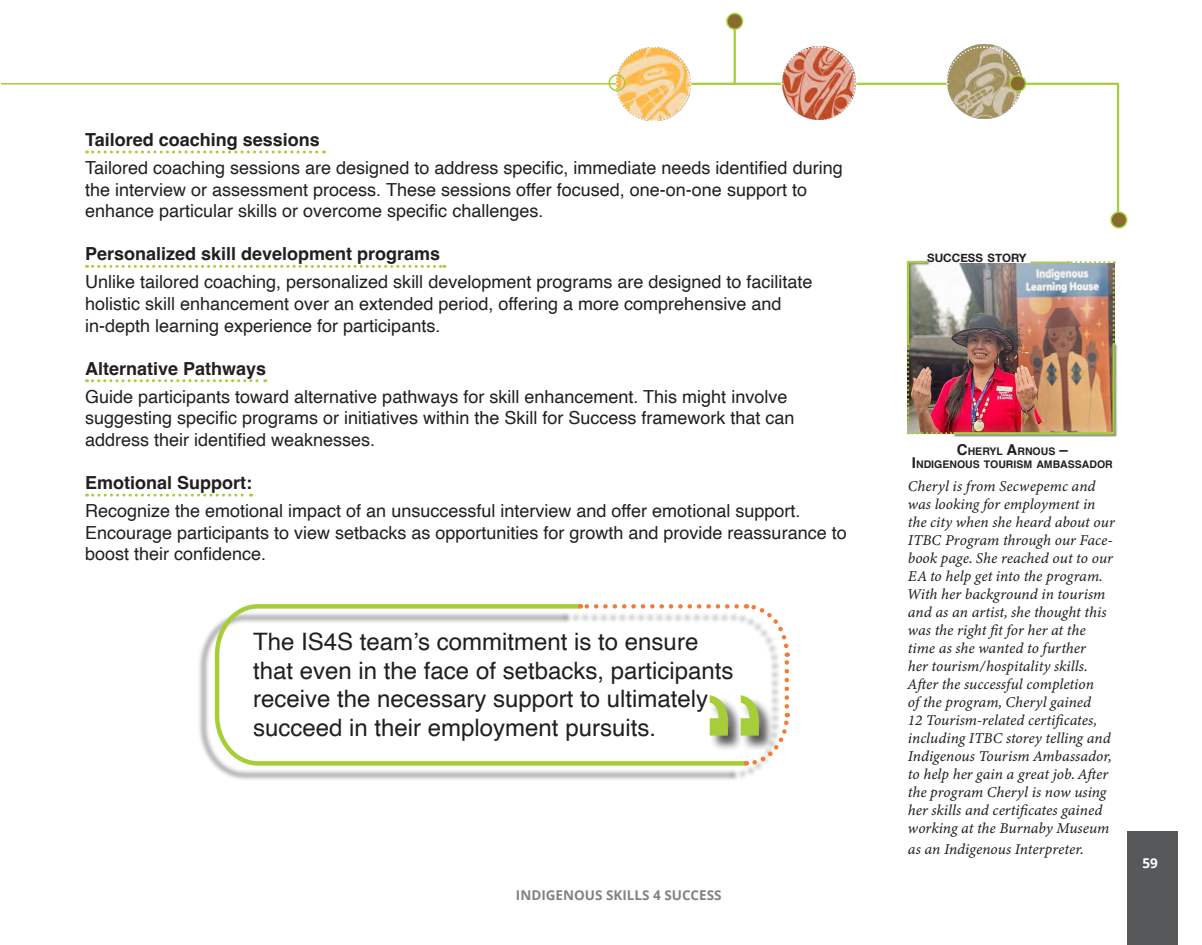
<style>
.page{position:relative;width:1202px;height:945px;background:#fff}
.page>*{position:absolute;margin:0;border:0;box-sizing:border-box;transform-origin:0 0}
.BODT_TEXT_-NO_INDENT{font:24px/28.8px "Helvetica";color:#231f20}
.BODT_TEXT_-NO_INDENT-2{font:18px/21.6px "Helvetica";color:#231f20}
.PHASE_4-3rd_SUB-HEAD{font:700 18px "Helvetica";color:#231f20}
.t1{font:italic 15px/18px "Minion Variable Concept";color:#231f20}
.Text_04_Black{font:700 13.5px "Open Sans";color:#808285}
.Text_04_white{font:700 13.5px "Open Sans";color:#fff}
.t2{font:700 11.55px "Helvetica Neue";color:#231f20}
.t3{font:700 10.5px/13.5px "Helvetica";color:#231f20;text-align:center}
.s1{font-size:15px}
</style>
<div class="page">
<div style="left:1127px;top:831px;width:51px;height:114px;background:#57585a"></div>
<div style="left:198px;top:611px;width:540px;height:171px;background:#231f20;opacity:.41"></div>
<svg style="left:212px;top:604px;width:368px;height:164px"></svg>
<div style="left:561px;top:611px;width:220px;height:171px;background:#231f20;opacity:.41"></div>
<svg style="left:87px;top:150px;width:237px;height:3px"></svg>
<svg style="left:87px;top:265px;width:358px;height:3px"></svg>
<svg style="left:87px;top:379px;width:179px;height:3px"></svg>
<svg style="left:87px;top:494px;width:165px;height:3px"></svg>
<hr style="left:686px;top:83px;width:99px;height:2px;background:#a6ce39">
<hr style="left:855px;top:83px;width:92px;height:2px;background:#a6ce39">
<svg style="left:615px;top:47px;width:76px;height:74px"></svg>
<svg style="left:780px;top:46px;width:76px;height:74px"></svg>
<svg style="left:945px;top:46px;width:77px;height:73px"></svg>
<hr style="left:1026px;top:83px;width:93px;height:2px;background:#a6ce39">
<div style="left:1010px;top:76px;width:15px;height:15px;background:#896a30;border-radius:50%"></div>
<div style="left:1009px;top:75px;width:17px;height:17px;border:2px solid #a6ce39;border-radius:50%"></div>
<hr style="left:733px;top:22px;width:3px;height:62px;background:#a6ce39">
<div style="left:727px;top:14px;width:15px;height:15px;background:#896a30;border-radius:50%"></div>
<div style="left:726px;top:13px;width:17px;height:17px;border:2px solid #a6ce39;border-radius:50%"></div>
<hr style="left:1116px;top:84px;width:3px;height:134px;background:#a6ce39">
<div style="left:1111px;top:212px;width:15px;height:16px;background:#896a30;border-radius:50%"></div>
<div style="left:1110px;top:211px;width:17px;height:17px;border:2px solid #a6ce39;border-radius:50%"></div>
<hr style="left:1px;top:83px;width:615px;height:2px;background:#a6ce39">
<div style="left:608px;top:74px;width:17px;height:17px;border:2px solid #a6ce39;border-radius:50%"></div>
<div style="left:945px;top:335px;width:179px;height:109px;background:#fff;opacity:.75"></div>
<img style="left:906px;top:260px;width:209px;height:176px">
<hr style="left:1030px;top:262px;width:38px;height:1px;background:#a6ce39">
<svg style="left:580px;top:604px;width:210px;height:164px"></svg>
<p class="PHASE_4-3rd_SUB-HEAD" style="left:85px;top:129px;width:236px">Tailored coaching sessions</p>
<p class="BODT_TEXT_-NO_INDENT-2" style="left:85px;top:157px;width:759px">Tailored coaching sessions are designed to address specific, immediate needs identified during the interview or assessment process. These sessions offer focused, one-on-one support to enhance particular skills or overcome specific challenges.</p>
<p class="PHASE_4-3rd_SUB-HEAD" style="left:85px;top:243px;width:357px">Personalized skill development programs</p>
<p class="BODT_TEXT_-NO_INDENT-2" style="left:85px;top:272px;width:729px">Unlike tailored coaching, personalized skill development programs are designed to facilitate holistic skill enhancement over an extended period, offering a more comprehensive and in-depth learning experience for participants.</p>
<p class="PHASE_4-3rd_SUB-HEAD" style="left:85px;top:357px;width:183px">Alternative Pathways</p>
<p class="BODT_TEXT_-NO_INDENT-2" style="left:85px;top:386px;width:711px">Guide participants toward alternative pathways for skill enhancement. This might involve suggesting specific programs or initiatives within the Skill for Success framework that can address their identified weaknesses.</p>
<p class="PHASE_4-3rd_SUB-HEAD" style="left:85px;top:472px;width:169px">Emotional Support:</p>
<p class="BODT_TEXT_-NO_INDENT-2" style="left:85px;top:501px;width:763px">Recognize the emotional impact of an unsuccessful interview and offer emotional support.<br>Encourage participants to view setbacks as opportunities for growth and provide reassurance to boost their confidence.</p>
<p class="BODT_TEXT_-NO_INDENT" style="left:253px;top:628px;width:482px">The IS4S team’s commitment is to ensure that even in the face of setbacks, participants receive the necessary support to ultimately succeed in their employment pursuits.</p>
<p class="Text_04_Black" style="left:516px;top:885px;width:207px">INDIGENOUS SKILLS 4 SUCCESS</p>
<p class="t2" style="left:927px;top:249px;width:101px">SUCCESS STORY</p>
<p class="t3" style="left:912px;top:445px;width:202px"><span class="s1">C</span>HERYL <span class="s1">A</span>RNOUS <span class="s1">–<br>I</span> NDIGENOUS TOURISM AMBASSADOR</p>
<p class="t1" style="left:907px;top:477px;width:208px">Cheryl is from Secwepemc and was looking for employment in the city when she heard about our<br>ITBC Program through our Face&shy;book page. She reached out to our<br>EA to help get into the program.<br>With her background in tourism and as an artist, she thought this was the right fit for her at the time as she wanted to further<br>her tourism/hospitality skills.<br>After the successful completion<br>of the program, Cheryl gained<br>12 Tourism-related certificates, including ITBC storey telling and<br>Indigenous Tourism Ambassador, to help her gain a great job. After the program Cheryl is now using her skills and certificates gained working at the Burnaby Museum</p>
<p class="t1" style="left:907px;top:840px;width:177px">as an Indigenous Interpreter.</p>
<p class="Text_04_white" style="left:1142px;top:853px;width:17px">59</p>
</div>
